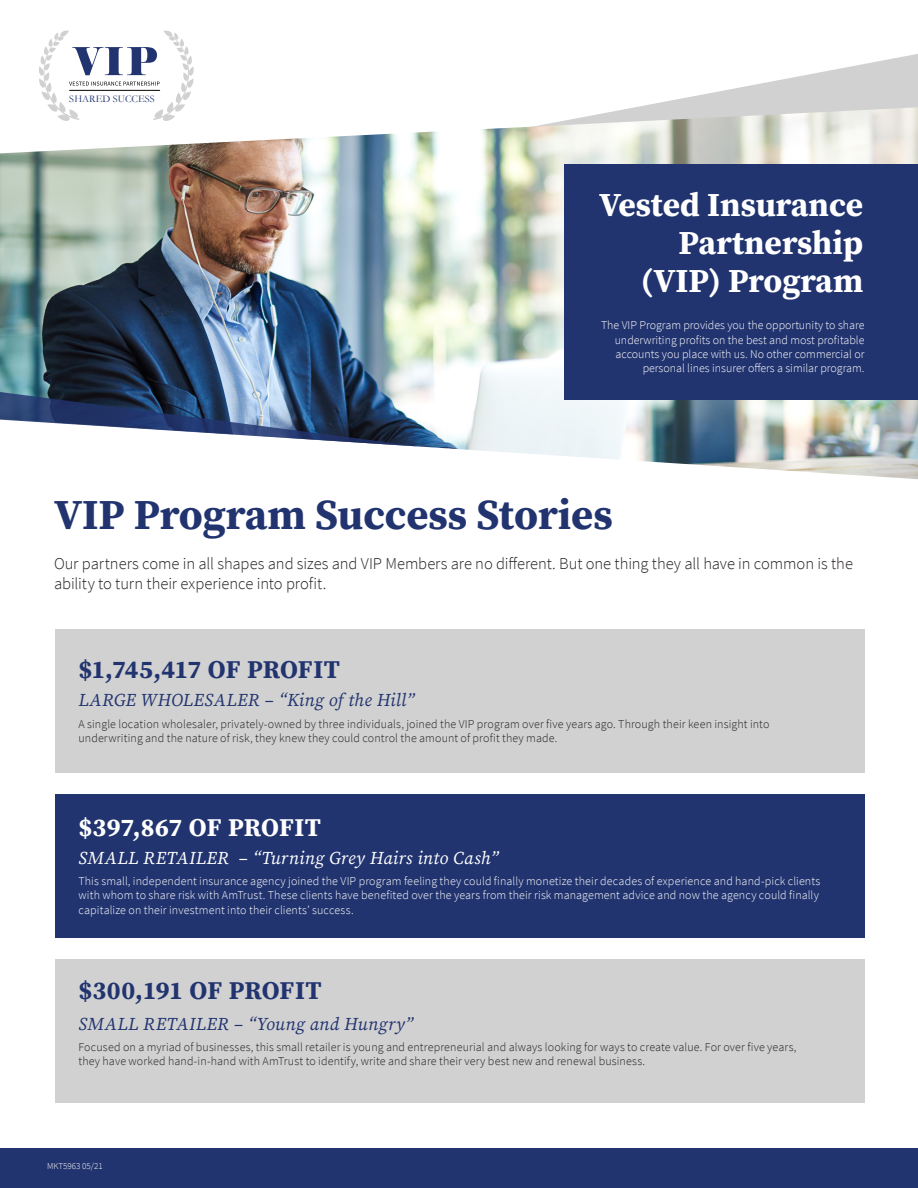
<style>
.page{position:relative;width:918px;height:1188px;background:#fff}
.page>*{position:absolute;margin:0;border:0;box-sizing:border-box;transform-origin:0 0}
.t1{font:700 42.6px "Source Serif Pro";color:#22346f}
.t2{font:700 33.45px/38.2px "Source Serif Pro";color:#fff;text-align:right}
.Body_Copy{font:700 25.5px "Source Serif Pro";color:#22346f}
.Body_Copy-2{font:700 25.5px "Source Serif Pro";color:#fff}
.Body_Copy-3{font:italic 18px "Source Serif Pro";letter-spacing:.015em;color:#22346f}
.Body_Copy-4{font:italic 18px "Source Serif Pro";letter-spacing:.01em;color:#fff}
.Bullets{font:300 16.5px/19.8px "Source Sans Pro";letter-spacing:-.005em;color:#231f20}
.Bullets-2{font:300 12px/14.2px "Source Sans Pro";letter-spacing:.005em;color:#fff;text-align:right}
.Bullets-3{font:300 12px/14.4px "Source Sans Pro";letter-spacing:.01em;color:#231f20}
.t3{font:10.2px "Garamond";color:#22346f}
.t4{font:300 9px "Source Sans Pro";color:#fff}
</style>
<div class="page">
<svg style="left:638px;top:54px;width:280px;height:53px"></svg>
<img style="left:0;top:107px;width:918px;height:372px">
<svg style="left:39px;top:31px;width:155px;height:90px"></svg>
<div style="left:565px;top:165px;width:353px;height:235px;background:#22346f"></div>
<svg style="left:0;top:392px;width:420px;height:55px"></svg>
<div style="left:0;top:1148px;width:918px;height:40px;background:#22346f"></div>
<div style="left:55px;top:630px;width:810px;height:143px;background:#d1d1d1"></div>
<div style="left:55px;top:794px;width:810px;height:144px;background:#22346f"></div>
<div style="left:55px;top:959px;width:810px;height:143px;background:#d1d1d1"></div>
<p class="t3" style="left:69px;top:92px;width:87px">SHARED SUCCESS</p>
<p class="t2" style="left:599px;top:185px;width:266px">Vested Insurance<br>Partnership (VIP) Program</p>
<p class="Bullets-2" style="left:601px;top:318px;width:265px">The VIP Program provides you the opportunity to share underwriting profits on the best and most profitable accounts you place with us. No other commercial or personal lines insurer offers a similar program.</p>
<p class="t1" style="left:54px;top:485px;width:560px">VIP Program Success Stories</p>
<p class="Bullets" style="left:54px;top:554px;width:800px">Our partners come in all shapes and sizes and VIP Members are no different. But one thing they all have in common is the ability to turn their experience into profit.</p>
<p class="Body_Copy" style="left:78px;top:652px;width:263px">$1,745,417 OF PROFIT</p>
<p class="Body_Copy-3" style="left:78px;top:688px;width:338px">LARGE WHOLESALER – “King of the Hill”</p>
<p class="Bullets-3" style="left:78px;top:716px;width:692px">A single location wholesaler, privately-owned by three individuals, joined the VIP program over five years ago. Through their keen insight into underwriting and the nature of risk, they knew they could control the amount of profit they made.</p>
<p class="Body_Copy-2" style="left:78px;top:809px;width:244px">$397,867 OF PROFIT</p>
<p class="Body_Copy-4" style="left:78px;top:846px;width:422px">SMALL RETAILER – “Turning Grey Hairs into Cash”</p>
<p class="Bullets-2" style="left:78px;top:874px;width:744px;text-align:left">This small, independent insurance agency joined the VIP program feeling they could finally monetize their decades of experience and hand-pick clients with whom to share risk with AmTrust. These clients have benefited over the years from their risk management advice and now the agency could finally capitalize on their investment into their clients’ success.</p>
<p class="Body_Copy" style="left:78px;top:973px;width:245px">$300,191 OF PROFIT</p>
<p class="Body_Copy-3" style="left:78px;top:1012px;width:337px">SMALL RETAILER – “Young and Hungry”</p>
<p class="Bullets-3" style="left:78px;top:1040px;width:719px">Focused on a myriad of businesses, this small retailer is young and entrepreneurial and always looking for ways to create value. For over five years, they have worked hand-in-hand with AmTrust to identify, write and share their very best new and renewal business.</p>
<p class="t4" style="left:47px;top:1161px;width:57px">MKT5963 05/21</p>
</div>
